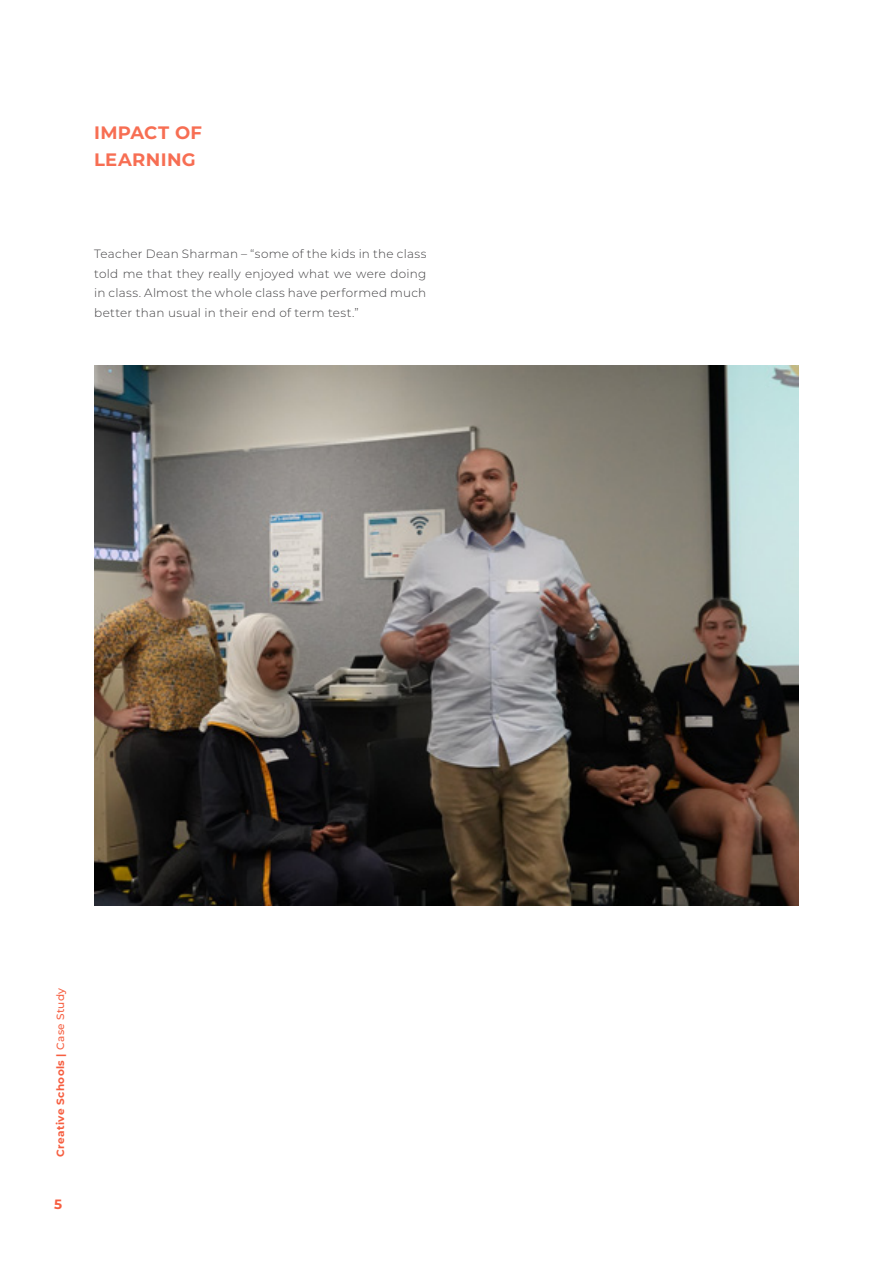
<style>
.page{position:relative;width:893px;height:1263px;background:#fff}
.page>*{position:absolute;margin:0;border:0;box-sizing:border-box;transform-origin:0 0}
.t1{font:700 18px/27px "Montserrat";letter-spacing:.02em;color:#f76e53}
.t2{font:700 13.5px "Montserrat";color:#f65e40}
.t3{font:300 12px/19.5px "Montserrat";letter-spacing:.02em;color:#414042;text-align:justify}
.t4{font:700 10.5px "Montserrat";letter-spacing:.035em;color:#f65e40}
.s1{font-weight:500}
</style>
<div class="page">
<img style="left:94px;top:366px;width:705px;height:540px">
<h1 class="t1" style="left:94px;top:118px;width:109px">IMPACT OF<br>LEARNING</h1>
<p class="t3" style="left:94px;top:244px;width:334px">Teacher Dean Sharman – “some of the kids in the class told me that they really enjoyed what we were doing in class. Almost the whole class have performed much better than usual in their end of term test.”</p>
<p class="t4" style="left:53px;top:1157px;width:171px;rotate:-90deg">Creative Schools | <span class="s1">Case Study</span></p>
<p class="t2" style="left:54px;top:1194px;width:10px">5</p>
</div>
